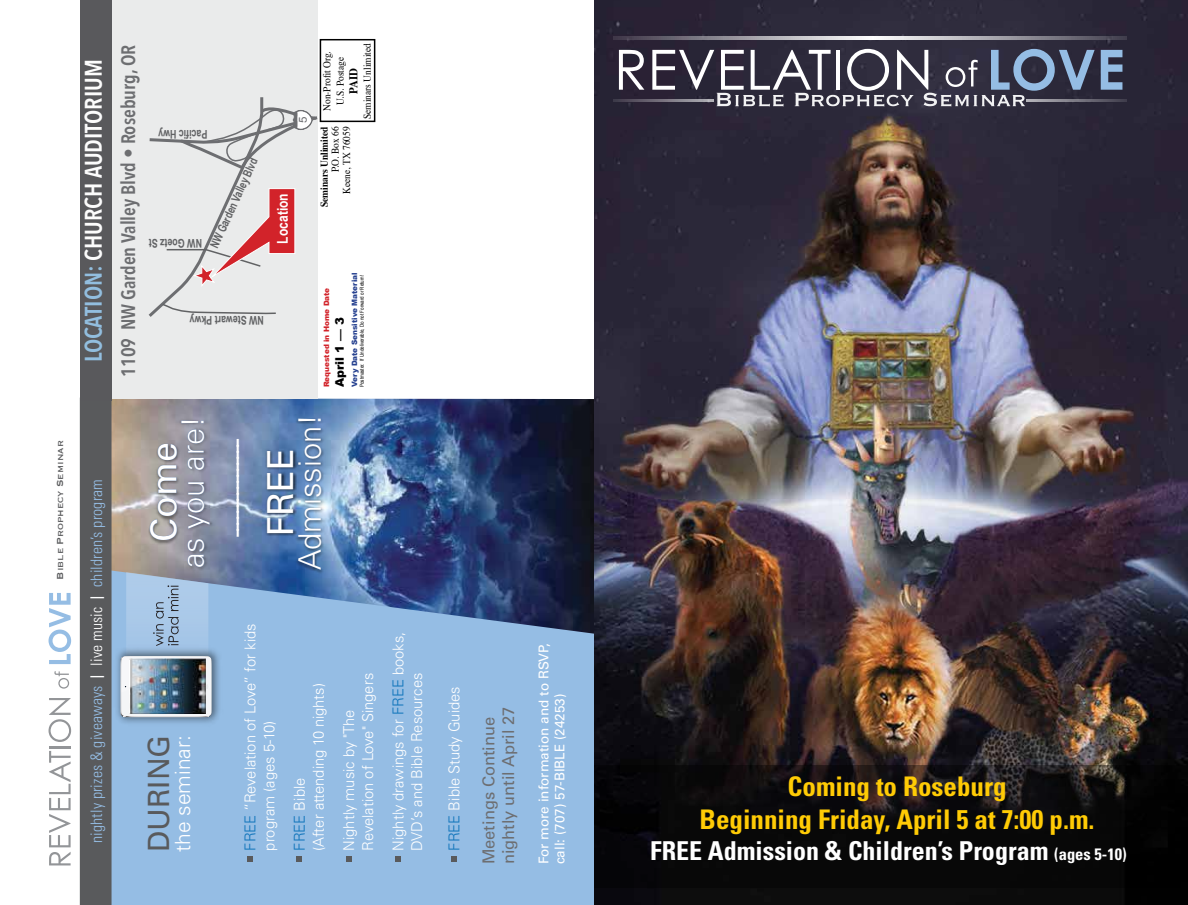
<style>
.page{position:relative;width:1188px;height:905px;background:#fff}
.page>*{position:absolute;margin:0;border:0;box-sizing:border-box;transform-origin:0 0}
.t1{font:35.85px "Univers";color:#fff}
.t2{font:300 30.9px "Univers";color:#fff}
.t3{font:30.9px "Univers";color:#fff}
.t4{font:29.25px "Univers";color:#595a5c}
.t5{font:700 condensed 27px/32.4px "Univers";color:#ffcb05;text-align:center}
.t6{font:700 condensed 25.95px "Univers";color:#fff}
.t7{font:600 24px "Avenir Next Condensed";color:#fcfcfc}
.t8{font:300 21px "Univers";color:#fff}
.t9{font:600 19.5px "Avenir Next Condensed";color:#6d6e71}
.t10{font:16.5px/19.8px "Univers";color:#6d6e71}
.t11{font:300 condensed 15.9px "Univers";letter-spacing:.01em;color:#95bde4}
.t12{font:300 15px/19px "Univers";color:#fff}
.t13{font:700 14.85px "Arial Narrow";color:#fff}
.t14{font:13.5px/16.2px "Univers";color:#fff}
.t15{font:700 12px "Arial Narrow";color:#616264;scale:.9 1}
.t16{font:700 12px "Times";color:#000;scale:.9 1}
.t17{font:900 11.7px "Arial";color:#000}
.t18{font:11.4px "Copperplate";color:#595a5c}
.t19{font:11.1px "Arial";color:#6d6e71;scale:1.05 1}
.t20{font:10.5px/13.5px "Times";color:#000;text-align:center;scale:.9 1}
.t21{font:700 10.5px "Times";color:#000;scale:.9 1}
.t22{font:900 7.35px "Arial";color:#25408f}
.t23{font:900 7.35px "Arial";color:#d2232a}
.t24{font:5.4px "Arial";color:#000;scale:.83 1}
.s1{color:#92bedf}
.s2{color:#fff}
.s3{color:#0d73ba}
.s4{font-size:16.5px}
</style>
<div class="page">
<img style="left:112px;top:398px;width:482px;height:169px">
<svg style="left:112px;top:567px;width:482px;height:337px;fill:#95bde4"></svg>
<div style="left:80px;top:397px;width:32px;height:507px;background:#595a5c"></div>
<svg style="left:54px;top:671px;width:15px;height:17px"></svg>
<svg style="left:49px;top:593px;width:22px;height:71px"></svg>
<svg style="left:49px;top:750px;width:22px;height:115px"></svg>
<hr style="left:49px;top:746px;width:22px;height:2px;background:#939598">
<svg style="left:49px;top:698px;width:22px;height:44px"></svg>
<svg style="left:247px;top:855px;width:6px;height:6px"></svg>
<svg style="left:296px;top:855px;width:6px;height:6px"></svg>
<svg style="left:346px;top:855px;width:5px;height:6px"></svg>
<svg style="left:395px;top:855px;width:6px;height:6px"></svg>
<svg style="left:451px;top:855px;width:6px;height:6px"></svg>
<img style="left:142px;top:439px;width:32px;height:109px">
<img style="left:174px;top:413px;width:42px;height:161px">
<img style="left:259px;top:444px;width:33px;height:97px">
<img style="left:292px;top:411px;width:40px;height:165px">
<img style="left:111px;top:599px;width:126px;height:131px">
<img style="left:121px;top:572px;width:90px;height:145px">
<img style="left:594px;top:0;width:594px;height:904px">
<svg style="left:594px;top:765px;width:594px;height:122px;fill:#080808"></svg>
<svg style="left:1101px;top:50px;width:21px;height:40px"></svg>
<svg style="left:614px;top:36px;width:513px;height:3px"></svg>
<svg style="left:619px;top:50px;width:25px;height:40px"></svg>
<svg style="left:652px;top:49px;width:443px;height:57px"></svg>
<svg style="left:1027px;top:99px;width:100px;height:3px"></svg>
<svg style="left:614px;top:99px;width:100px;height:3px"></svg>
<div style="left:93px;top:0;width:224px;height:399px;background:#eaebeb"></div>
<div style="left:80px;top:0;width:32px;height:401px;background:#59595c"></div>
<div style="left:320px;top:39px;width:55px;height:83px;border:2px solid #000"></div>
<svg style="left:148px;top:94px;width:173px;height:226px"></svg>
<p class="t18" style="left:53px;top:579px;width:141px;rotate:-90deg">Bible Prophecy Seminar</p>
<h3 class="t7" style="left:73px;top:362px;width:304px;rotate:-90deg"><span class="s1">LOCATION:</span> CHURCH AUDITORIUM</h3>
<p class="t11" style="left:87px;top:843px;width:365px;rotate:-90deg">nightly prizes &amp; giveaways <span class="s2">❘ live music</span> <span class="s2">❘</span> children’s program</p>
<h3 class="t9" style="left:112px;top:377px;width:333px;rotate:-90deg">1109 NW Garden Valley Blvd • Roseburg, OR</h3>
<p class="t15" style="left:207px;top:143px;width:56px;rotate:-180deg">Pacific Hwy</p>
<p class="t15" style="left:202px;top:252px;width:61px;rotate:-180deg">NW Goetz St</p>
<p class="t15" style="left:205px;top:243px;width:110px;rotate:-65deg">NW Garden Valley Blvd</p>
<p class="t15" style="left:264px;top:329px;width:84px;rotate:-180deg">NW Stewart Pkwy</p>
<p class="t19" style="left:296px;top:123px;width:8px;rotate:-90deg">5</p>
<p class="t13" style="left:271px;top:243px;width:52px;rotate:-90deg">Location</p>
<p class="t20" style="left:360px;top:119px;width:86px;rotate:-90deg">Seminars Unlimited</p>
<p class="t20" style="left:319px;top:111px;width:68px;rotate:-90deg">Non-Profit Org.<br>U.S. Postage</p>
<p class="t16" style="left:342px;top:94px;width:30px;rotate:-90deg">PAID</p>
<p class="t21" style="left:314px;top:207px;width:91px;rotate:-90deg">Seminars Unlimited</p>
<p class="t20" style="left:329px;top:194px;width:76px;line-height:11.2px;text-align:right;rotate:-90deg">P.O. Box 66<br>Keene, TX 76059</p>
<p class="t22" style="left:349px;top:387px;width:116px;rotate:-90deg">Very Date Sensitive Material</p>
<p class="t24" style="left:358px;top:387px;width:137px;rotate:-90deg">Postmaster. If Undeliverable, Do not Forward or Return!</p>
<p class="t23" style="left:321px;top:387px;width:101px;rotate:-90deg">Requested in Home Date</p>
<p class="t17" style="left:331px;top:387px;width:71px;rotate:-90deg">April 1 — 3</p>
<h2 class="t2" style="left:174px;top:568px;width:154px;rotate:-90deg">as you are!</h2>
<h1 class="t1" style="left:142px;top:541px;width:101px;rotate:-90deg">Come</h1>
<h2 class="t3" style="left:216px;top:537px;width:102px;rotate:-90deg">----------------</h2>
<h2 class="t2" style="left:291px;top:570px;width:158px;rotate:-90deg">Admission!</h2>
<h1 class="t1" style="left:258px;top:536px;width:89px;rotate:-90deg">FREE</h1>
<h3 class="t4" style="left:141px;top:852px;width:119px;rotate:-90deg">DURING</h3>
<h3 class="t8" style="left:170px;top:852px;width:118px;rotate:-90deg">the seminar:</h3>
<p class="t12" style="left:240px;top:850px;width:228px;rotate:-90deg"><span class="s3">FREE</span> “Revelation of Love” for kids program (ages 5-10)</p>
<p class="t12" style="left:289px;top:850px;width:169px;rotate:-90deg"><span class="s3">FREE</span> Bible<br>(After attending 10 nights)</p>
<p class="t12" style="left:339px;top:850px;width:179px;rotate:-90deg">Nightly music by "The<br>Revelation of Love" Singers</p>
<p class="t12" style="left:388px;top:850px;width:220px;rotate:-90deg">Nightly drawings for <span class="s3">FREE</span> books,<br>DVD’s and Bible Resources</p>
<p class="t12" style="left:444px;top:850px;width:166px;rotate:-90deg"><span class="s3">FREE</span> Bible Study Guides</p>
<p class="t10" style="left:479px;top:864px;width:159px;rotate:-90deg">Meetings Continue nightly until April 27</p>
<p class="t14" style="left:536px;top:864px;width:222px;rotate:-90deg">For more information and to RSVP, call: (707) 57-BIBLE (24253)</p>
<h3 class="t5" style="left:700px;top:770px;width:396px">Coming to Roseburg<br>Beginning Friday, April 5 at 7:00 p.m.</h3>
<h3 class="t6" style="left:650px;top:834px;width:478px">FREE Admission &amp; Children’s Program <span class="s4">(ages 5-10)</span></h3>
</div>
